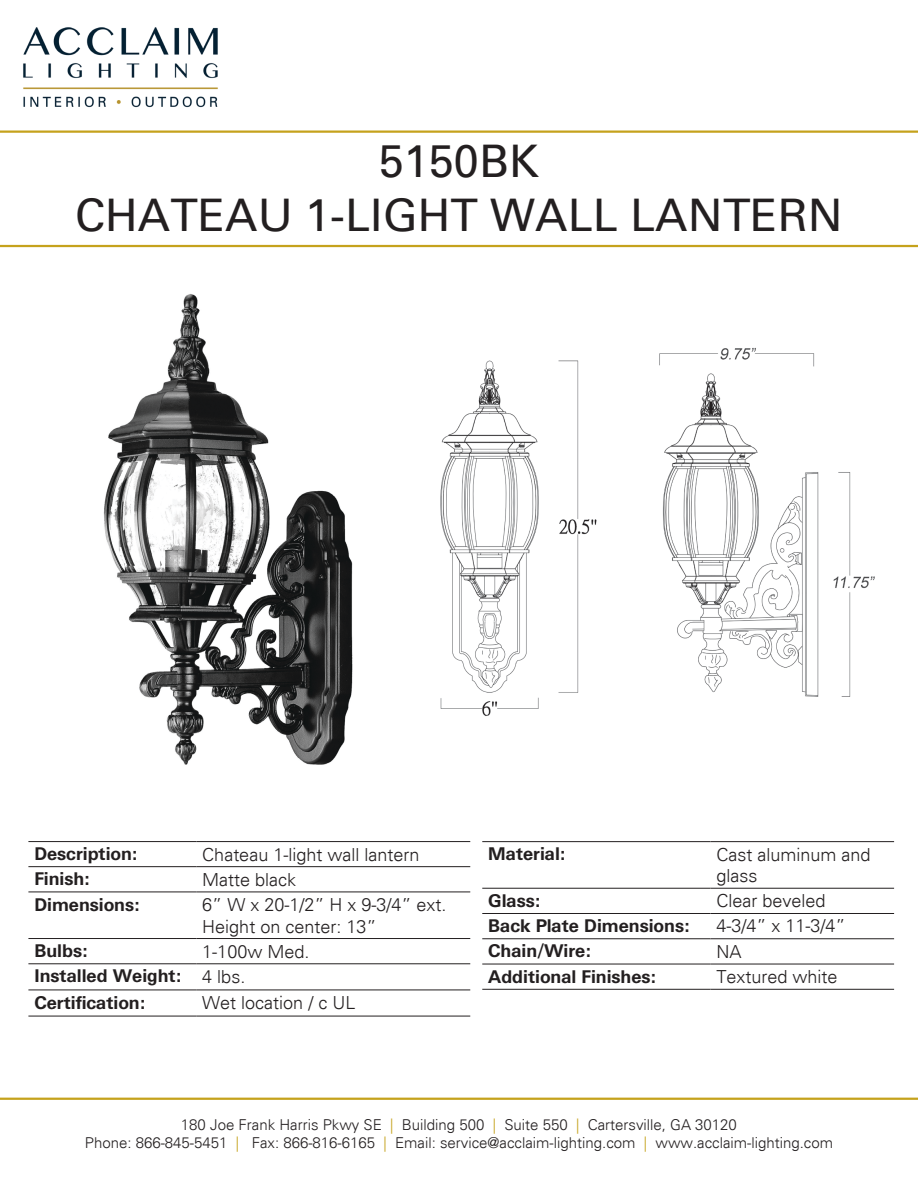
<style>
.page{position:relative;width:918px;height:1188px;background:#fff}
.page>*{position:absolute;margin:0;border:0;box-sizing:border-box;transform-origin:0 0}
.t1{font:45px "Univers";color:#231f20}
.t2{font:300 18px/21.6px "Univers";color:#231f20}
.t3{font:700 18px "Univers BQ";color:#231f20}
.t4{font:300 15px "Univers";color:#231f20}
.s1{color:#c5a21c}
</style>
<div class="page">
<hr style="left:0;top:130px;width:918px;height:3px;background:#c5a21c">
<hr style="left:0;top:245px;width:918px;height:2px;background:#c5a21c">
<hr style="left:0;top:1098px;width:918px;height:2px;background:#c5a21c">
<hr style="left:28px;top:841px;width:168px;height:1px;background:#231f20">
<hr style="left:196px;top:841px;width:274px;height:1px;background:#231f20">
<hr style="left:28px;top:866px;width:168px;height:1px;background:#231f20">
<hr style="left:196px;top:866px;width:274px;height:1px;background:#231f20">
<hr style="left:28px;top:892px;width:168px;height:1px;background:#231f20">
<hr style="left:196px;top:892px;width:274px;height:1px;background:#231f20">
<hr style="left:28px;top:938px;width:168px;height:1px;background:#231f20">
<hr style="left:196px;top:938px;width:274px;height:1px;background:#231f20">
<hr style="left:28px;top:963px;width:168px;height:1px;background:#231f20">
<hr style="left:196px;top:963px;width:274px;height:1px;background:#231f20">
<hr style="left:28px;top:990px;width:168px;height:1px;background:#231f20">
<hr style="left:196px;top:990px;width:274px;height:1px;background:#231f20">
<hr style="left:28px;top:1016px;width:168px;height:1px;background:#231f20">
<hr style="left:196px;top:1016px;width:274px;height:1px;background:#231f20">
<hr style="left:482px;top:841px;width:229px;height:1px;background:#231f20">
<hr style="left:711px;top:841px;width:183px;height:1px;background:#231f20">
<hr style="left:482px;top:888px;width:229px;height:1px;background:#231f20">
<hr style="left:711px;top:888px;width:183px;height:1px;background:#231f20">
<hr style="left:482px;top:913px;width:229px;height:1px;background:#231f20">
<hr style="left:711px;top:913px;width:183px;height:1px;background:#231f20">
<hr style="left:482px;top:938px;width:229px;height:1px;background:#231f20">
<hr style="left:711px;top:938px;width:183px;height:1px;background:#231f20">
<hr style="left:482px;top:964px;width:229px;height:1px;background:#231f20">
<hr style="left:711px;top:964px;width:183px;height:1px;background:#231f20">
<hr style="left:482px;top:989px;width:229px;height:1px;background:#231f20">
<hr style="left:711px;top:989px;width:183px;height:1px;background:#231f20">
<img style="left:23px;top:27px;width:195px;height:81px">
<img style="left:103px;top:294px;width:250px;height:471px">
<img style="left:440px;top:360px;width:157px;height:356px">
<img style="left:659px;top:347px;width:216px;height:350px">
<p class="t1" style="left:379px;top:134px;width:162px">5150BK</p>
<p class="t1" style="left:75px;top:188px;width:769px">CHATEAU 1-LIGHT WALL LANTERN</p>
<p class="t3" style="left:34px;top:844px;width:104px">Description:</p>
<p class="t2" style="left:202px;top:843px;width:219px">Chateau 1-light wall lantern</p>
<p class="t3" style="left:34px;top:869px;width:57px">Finish:</p>
<p class="t2" style="left:202px;top:869px;width:95px">Matte black</p>
<p class="t3" style="left:34px;top:894px;width:106px">Dimensions:</p>
<p class="t2" style="left:202px;top:894px;width:246px">6” W x 20-1/2” H x 9-3/4” ext.</p>
<p class="t2" style="left:202px;top:915px;width:176px">Height on center: 13”</p>
<p class="t3" style="left:34px;top:941px;width:54px">Bulbs:</p>
<p class="t2" style="left:202px;top:940px;width:109px">1-100w Med.</p>
<p class="t3" style="left:34px;top:966px;width:148px">Installed Weight:</p>
<p class="t2" style="left:202px;top:966px;width:45px">4 lbs.</p>
<p class="t3" style="left:34px;top:992px;width:112px">Certification:</p>
<p class="t2" style="left:202px;top:992px;width:155px">Wet location / c UL</p>
<p class="t3" style="left:488px;top:844px;width:78px">Material:</p>
<p class="t2" style="left:717px;top:843px;width:156px">Cast aluminum and glass</p>
<p class="t3" style="left:488px;top:890px;width:53px">Glass:</p>
<p class="t2" style="left:717px;top:890px;width:111px">Clear beveled</p>
<p class="t3" style="left:488px;top:916px;width:202px">Back Plate Dimensions:</p>
<p class="t2" style="left:717px;top:915px;width:131px">4-3/4” x 11-3/4”</p>
<p class="t3" style="left:488px;top:941px;width:104px">Chain/Wire:</p>
<p class="t2" style="left:717px;top:941px;width:27px">NA</p>
<p class="t3" style="left:488px;top:966px;width:169px">Additional Finishes:</p>
<p class="t2" style="left:717px;top:966px;width:123px">Textured white</p>
<p class="t4" style="left:181px;top:1116px;width:558px">180 Joe Frank Harris Pkwy SE <span class="s1">|</span> Building 500 <span class="s1">|</span> Suite 550 <span class="s1">|</span> Cartersville, GA 30120</p>
<p class="t4" style="left:85px;top:1134px;width:750px">Phone: 866-845-5451 <span class="s1">|</span> Fax: 866-816-6165 <span class="s1">|</span> Email: service@acclaim-lighting.com <span class="s1">|</span> www.acclaim-lighting.com</p>
</div>
